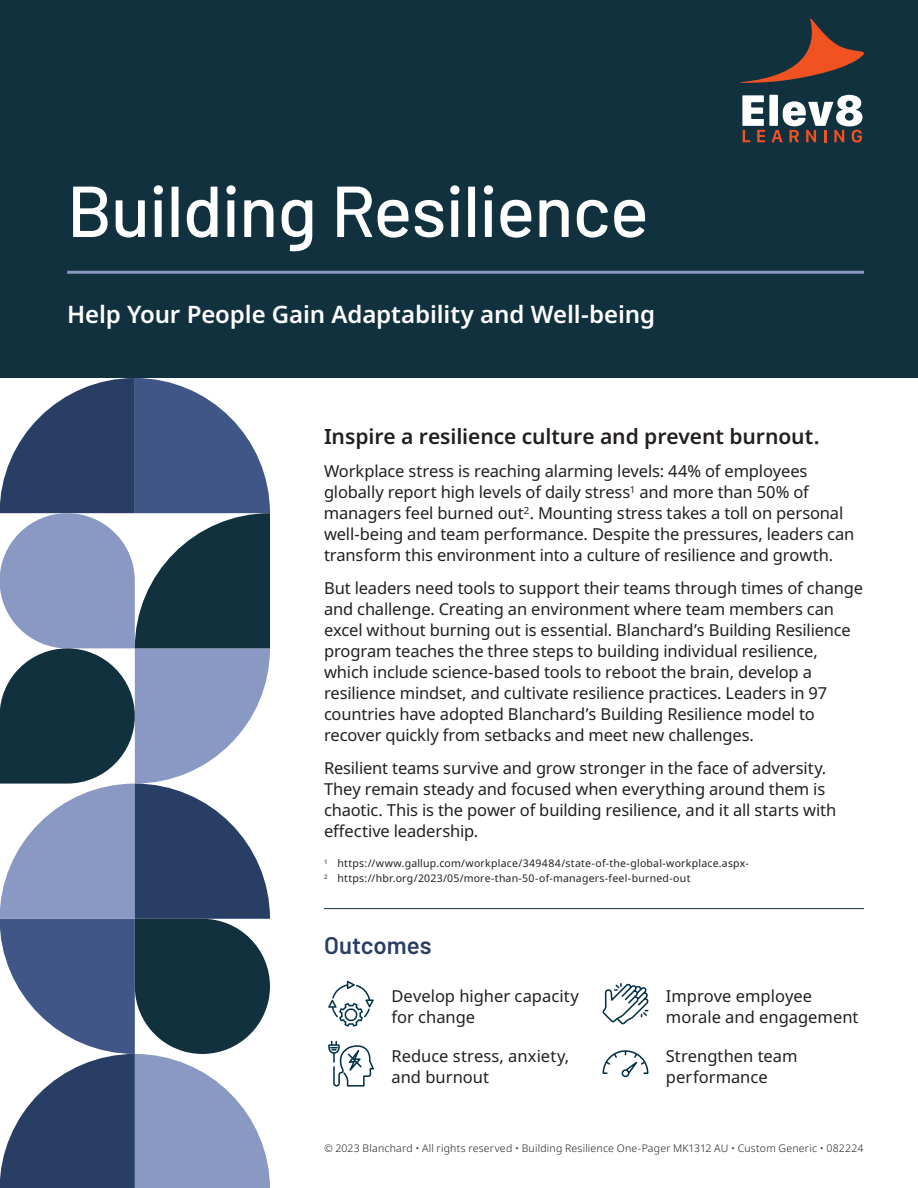
<style>
.page{position:relative;width:918px;height:1188px;background:#fff}
.page>*{position:absolute;margin:0;border:0;box-sizing:border-box;transform-origin:0 0}
.t1{font:500 72px "Barlow";letter-spacing:-.01em;color:#fff}
.t2{font:600 24px "Noto Sans";letter-spacing:-.005em;color:#fff}
.t3{font:600 24px "Barlow";color:#293e65}
.t4{font:600 21px "Noto Sans";letter-spacing:-.005em;color:#231f20}
.t5{font:16.5px/21px "Noto Sans";letter-spacing:-.01em;color:#231f20}
.t6{font:10.5px/15px "Noto Sans";letter-spacing:.02em;color:#231f20}
.t7{font:300 10.5px "Noto Sans";letter-spacing:.02em;color:#241e1b}
</style>
<div class="page">
<div style="left:0;top:0;width:918px;height:378px;background:#12313f"></div>
<svg style="left:0;top:378px;width:270px;height:810px"></svg>
<div style="left:769px;top:95px;width:9px;height:31px;background:#fff"></div>
<svg style="left:742px;top:95px;width:23px;height:47px"></svg>
<svg style="left:772px;top:95px;width:90px;height:47px"></svg>
<svg style="left:742px;top:19px;width:122px;height:64px"></svg>
<hr style="left:324px;top:908px;width:540px;height:1px;background:#12313f">
<svg style="left:328px;top:981px;width:46px;height:46px"></svg>
<svg style="left:328px;top:1041px;width:46px;height:46px"></svg>
<svg style="left:603px;top:983px;width:46px;height:41px"></svg>
<svg style="left:603px;top:1050px;width:45px;height:27px"></svg>
<hr style="left:67px;top:271px;width:797px;height:3px;background:#8a99c3">
<h1 class="t1" style="left:67px;top:159px;width:583px">Building Resilience</h1>
<h2 class="t2" style="left:67px;top:300px;width:590px">Help Your People Gain Adaptability and Well-being</h2>
<p class="t4" style="left:324px;top:424px;width:497px">Inspire a resilience culture and prevent burnout.</p>
<p class="t5" style="left:324px;top:461px;width:532px">Workplace stress is reaching alarming levels: 44% of employees globally report high levels of daily stress<sup>1</sup> and more than 50% of managers feel burned out<sup>2</sup>. Mounting stress takes a toll on personal well-being and team performance. Despite the pressures, leaders can transform this environment into a culture of resilience and growth.</p>
<p class="t5" style="left:324px;top:578px;width:541px">But leaders need tools to support their teams through times of change and challenge. Creating an environment where team members can excel without burning out is essential. Blanchard’s Building Resilience program teaches the three steps to building individual resilience, which include science-based tools to reboot the brain, develop a resilience mindset, and cultivate resilience practices. Leaders in 97 countries have adopted Blanchard’s Building Resilience model to recover quickly from setbacks and meet new challenges.</p>
<p class="t5" style="left:324px;top:758px;width:514px">Resilient teams survive and grow stronger in the face of adversity.<br>They remain steady and focused when everything around them is chaotic. This is the power of building resilience, and it all starts with effective leadership.</p>
<p class="t6" style="left:324px;top:856px;width:426px"><sup>1</sup> https://www.gallup.com/workplace/349484/state-of-the-global-workplace.aspx-<br><sup>2</sup> https://hbr.org/2023/05/more-than-50-of-managers-feel-burned-out</p>
<h2 class="t3" style="left:324px;top:927px;width:109px">Outcomes</h2>
<p class="t5" style="left:392px;top:986px;width:189px">Develop higher capacity for change</p>
<p class="t5" style="left:392px;top:1046px;width:179px">Reduce stress, anxiety, and burnout</p>
<p class="t5" style="left:666px;top:986px;width:194px">Improve employee morale and engagement</p>
<p class="t5" style="left:666px;top:1046px;width:133px">Strengthen team performance</p>
<p class="t7" style="left:324px;top:1142px;width:541px">© 2023 Blanchard • All rights reserved • Building Resilience One-Pager MK1312 AU • Custom Generic • 082224</p>
</div>
